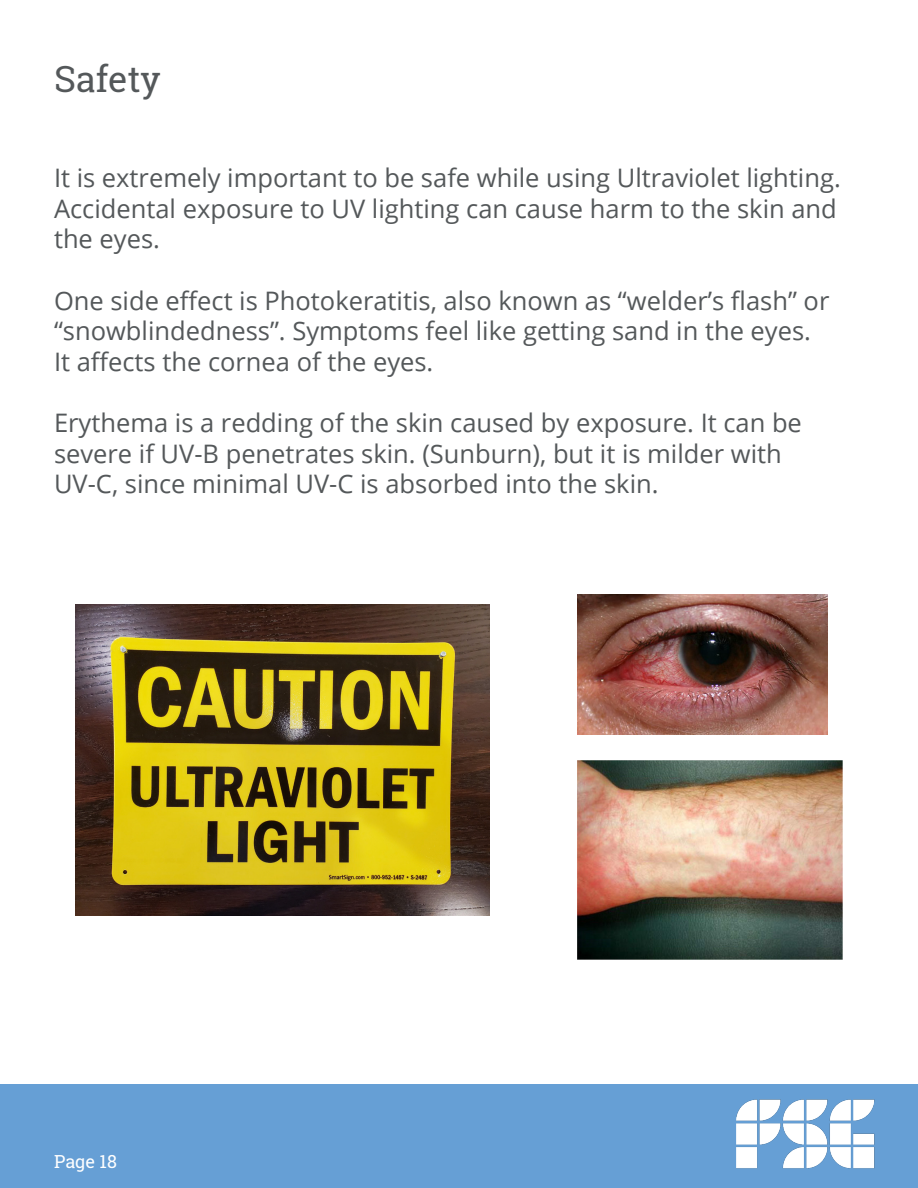
<style>
.page{position:relative;width:918px;height:1188px;background:#fff}
.page>*{position:absolute;margin:0;border:0;box-sizing:border-box;transform-origin:0 0}
.t1{font:36px "Roboto Slab";color:#54585a}
.t2{font:25.5px/30.6px "Open Sans";color:#54585a}
.t3{font:18px "Roboto Slab";color:#fff}
</style>
<div class="page">
<div style="left:0;top:1084px;width:918px;height:104px;background:#669fd5"></div>
<img style="left:736px;top:1099px;width:139px;height:70px">
<img style="left:76px;top:605px;width:414px;height:311px">
<img style="left:577px;top:594px;width:251px;height:141px">
<img style="left:577px;top:760px;width:265px;height:199px">
<p class="t1" style="left:54px;top:54px;width:109px">Safety</p>
<p class="t2" style="left:54px;top:162px;width:788px">It is extremely important to be safe while using Ultraviolet lighting.</p>
<p class="t2" style="left:54px;top:193px;width:784px">Accidental exposure to UV lighting can cause harm to the skin and the eyes.</p>
<p class="t2" style="left:54px;top:284px;width:777px">One side effect is Photokeratitis, also known as “welder’s flash” or</p>
<p class="t2" style="left:54px;top:315px;width:759px">“snowblindedness”. Symptoms feel like getting sand in the eyes.</p>
<p class="t2" style="left:54px;top:346px;width:381px">It affects the cornea of the eyes.</p>
<p class="t2" style="left:54px;top:407px;width:749px">Erythema is a redding of the skin caused by exposure. It can be</p>
<p class="t2" style="left:54px;top:437px;width:729px">severe if UV-B penetrates skin. (Sunburn), but it is milder with</p>
<p class="t2" style="left:54px;top:468px;width:606px">UV-C, since minimal UV-C is absorbed into the skin.</p>
<p class="t3" style="left:54px;top:1149px;width:64px">Page 18</p>
</div>
